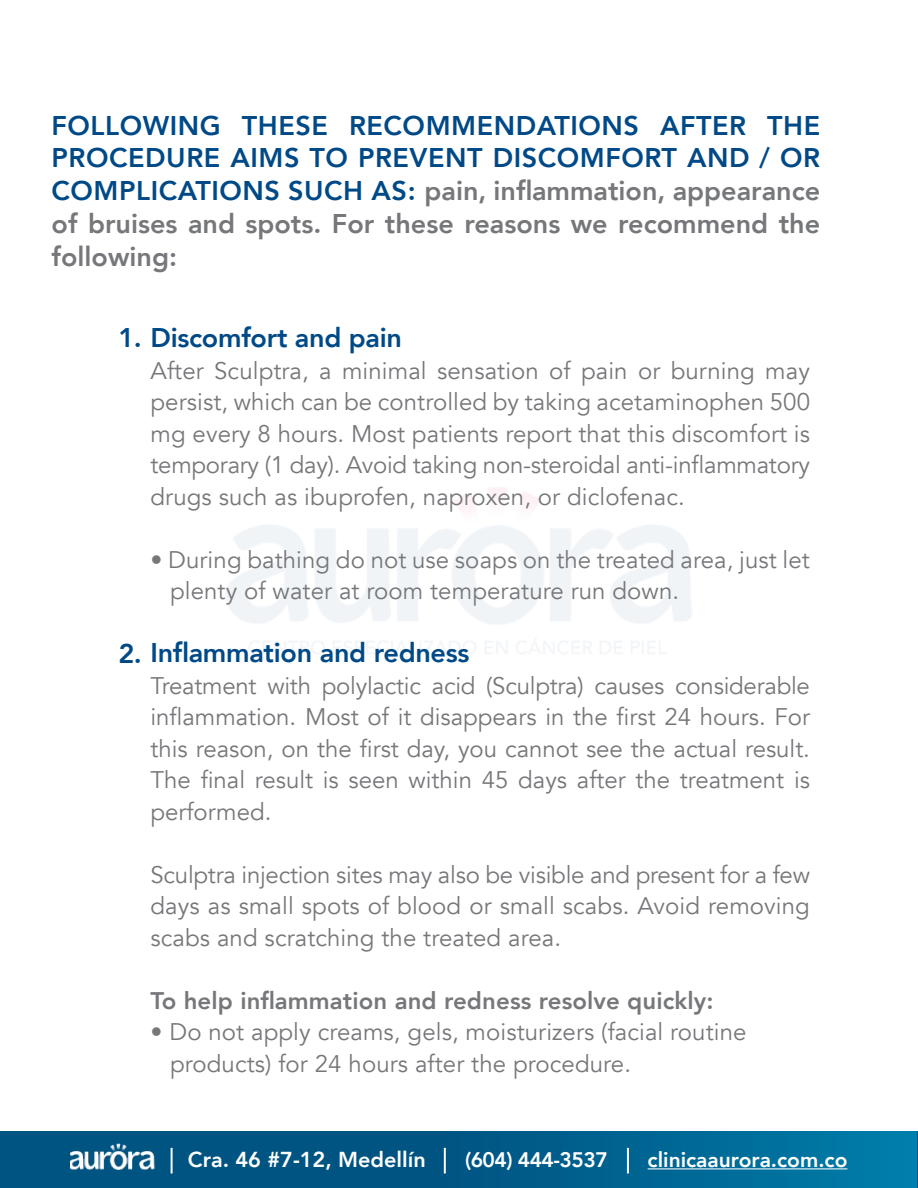
<style>
.page{position:relative;width:918px;height:1188px;background:#fff}
.page>*{position:absolute;margin:0;border:0;box-sizing:border-box;transform-origin:0 0}
.t1{font:800 27px/33px "Avenir";color:#004987;text-align:justify}
.t2{font:24px/31.5px "Avenir";letter-spacing:.005em;color:#76777a;text-align:justify}
.t3{font:800 24px "Avenir";letter-spacing:.005em;color:#76777a}
.t4{font:800 21.6px "Avenir";color:#fff}
.t5{font:800 21px "Avenir";color:#fff}
.t6{font:800 21px "Avenir";letter-spacing:-.025em;color:#fff}
.s1{color:#76777a}
</style>
<div class="page">
<div style="left:0;top:1131px;width:918px;height:57px;background:linear-gradient(to right,#004978,#0275a2)"></div>
<hr style="left:917px;top:1131px;width:1px;height:57px;background:#005482">
<hr style="left:627px;top:1148px;width:2px;height:25px;background:#fff">
<hr style="left:444px;top:1148px;width:2px;height:25px;background:#fff">
<hr style="left:171px;top:1148px;width:2px;height:25px;background:#fff">
<img style="left:71px;top:1143px;width:85px;height:27px">
<hr style="left:648px;top:1168px;width:199px;height:1px;background:#fff">
<p class="t1" style="left:52px;top:109px;width:770px">FOLLOWING THESE RECOMMENDATIONS AFTER THE PROCEDURE AIMS TO PREVENT DISCOMFORT AND / OR COMPLICATIONS SUCH AS: <span class="s1">pain, inflammation, appearance of bruises and spots. For these reasons we recommend the following:</span></p>
<p class="t1" style="left:119px;top:321px;width:285px">1. Discomfort and pain</p>
<p class="t2" style="left:151px;top:355px;width:661px">After Sculptra, a minimal sensation of pain or burning may persist, which can be controlled by taking acetaminophen 500 mg every 8 hours. Most patients report that this discomfort is temporary (1 day). Avoid taking non-steroidal anti-inflammatory drugs such as ibuprofen, naproxen, or diclofenac.</p>
<p class="t2" style="left:170px;top:544px;width:641px;text-indent:-20px">• During bathing do not use soaps on the treated area, just let plenty of water at room temperature run down.</p>
<p class="t1" style="left:119px;top:636px;width:352px">2. Inflammation and redness</p>
<p class="t2" style="left:151px;top:670px;width:661px">Treatment with polylactic acid (Sculptra) causes considerable inflammation. Most of it disappears in the first 24 hours. For this reason, on the first day, you cannot see the actual result.<br>The final result is seen within 45 days after the treatment is performed.</p>
<p class="t2" style="left:151px;top:859px;width:661px">Sculptra injection sites may also be visible and present for a few days as small spots of blood or small scabs. Avoid removing scabs and scratching the treated area.</p>
<p class="t3" style="left:151px;top:982px;width:565px">To help inflammation and redness resolve quickly:</p>
<p class="t2" style="left:170px;top:1017px;width:578px;text-indent:-20px">• Do not apply creams, gels, moisturizers (facial routine products) for 24 hours after the procedure.</p>
<p class="t4" style="left:188px;top:1143px;width:239px">Cra. 46 #7-12, Medellín</p>
<p class="t6" style="left:465px;top:1144px;width:144px">(604) 444-3537</p>
<p class="t5" style="left:648px;top:1144px;width:201px">clinicaaurora.com.co</p>
</div>
